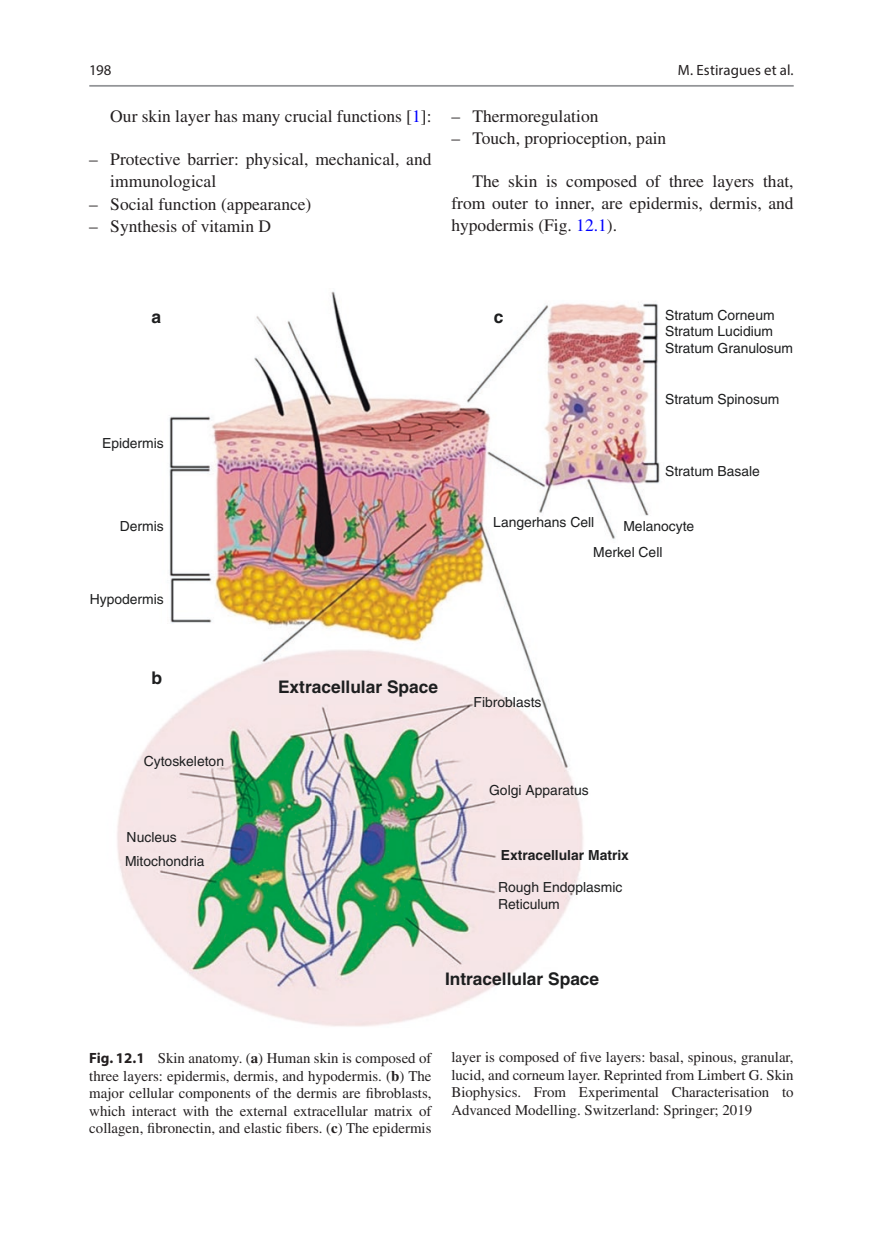
<style>
.page{position:relative;width:883px;height:1260px;background:#fff}
.page>*{position:absolute;margin:0;border:0;box-sizing:border-box;transform-origin:0 0}
.Text{font:17.5px/21.9px "Times LT Std";color:#231f20}
.t1{font:700 17.5px "Helvetica";color:#1d1e1f}
.t2{font:700 17.32px "Helvetica";color:#1d1e1f}
.t3{font:14.88px/17.5px "Times LT Std";color:#231f20;text-align:justify}
.t4{font:14.88px "Myriad Pro";letter-spacing:.005em;color:#231f20}
.t5{font:13.83px/15.6px "Helvetica";color:#1d1e1f}
.t6{font:700 13.83px "Helvetica";color:#1d1e1f}
.s1{color:#00f}
.s2{font-family:"Myriad Pro";font-weight:700}
.s3{font-weight:700}
</style>
<div class="page">
<img style="left:117px;top:291px;width:543px;height:736px">
<hr style="left:89px;top:85px;width:705px;height:2px;background:#939598">
<p class="t4" style="left:89px;top:61px;width:24px">198</p>
<p class="Text" style="left:110px;top:105px;width:323px">Our skin layer has many crucial functions [<span class="s1">1</span>]:</p>
<p class="Text" style="left:110px;top:148px;width:323px;text-indent:-21px">– Protective barrier: physical, mechanical, and immunological</p>
<p class="Text" style="left:89px;top:193px;width:224px">– Social function (appearance)</p>
<p class="Text" style="left:89px;top:215px;width:183px">– Synthesis of vitamin D</p>
<p class="t4" style="left:678px;top:61px;width:117px">M. Estiragues et al.</p>
<p class="Text" style="left:451px;top:105px;width:149px">– Thermoregulation</p>
<p class="Text" style="left:451px;top:127px;width:216px">– Touch, proprioception, pain</p>
<p class="Text" style="left:451px;top:170px;width:344px;text-align:justify;text-indent:21px">The skin is composed of three layers that, from outer to inner, are epidermis, dermis, and hypodermis (Fig. <span class="s1">12.1</span>).</p>
<p class="t1" style="left:151px;top:306px;width:11px">a</p>
<p class="t5" style="left:102px;top:435px;width:63px">Epidermis</p>
<p class="t5" style="left:120px;top:519px;width:45px">Dermis</p>
<p class="t5" style="left:90px;top:592px;width:76px">Hypodermis</p>
<p class="t1" style="left:151px;top:667px;width:12px">b</p>
<p class="t5" style="left:144px;top:754px;width:82px">Cytoskeleton</p>
<p class="t5" style="left:125px;top:826px;width:81px;line-height:23.8px">Nucleus<br>Mitochondria</p>
<p class="t1" style="left:494px;top:306px;width:11px">c</p>
<p class="t5" style="left:493px;top:514px;width:103px">Langerhans Cell</p>
<p class="t5" style="left:665px;top:308px;width:111px">Stratum Corneum<br>Stratum Lucidium</p>
<p class="t5" style="left:665px;top:340px;width:130px">Stratum Granulosum</p>
<p class="t5" style="left:665px;top:391px;width:116px">Stratum Spinosum</p>
<p class="t5" style="left:665px;top:463px;width:96px">Stratum Basale</p>
<p class="t5" style="left:623px;top:519px;width:72px">Melanocyte</p>
<p class="t5" style="left:593px;top:544px;width:71px">Merkel Cell</p>
<p class="t2" style="left:278px;top:676px;width:162px">Extracellular Space</p>
<p class="t5" style="left:474px;top:694px;width:69px">Fibroblasts</p>
<p class="t5" style="left:489px;top:782px;width:101px">Golgi Apparatus</p>
<p class="t6" style="left:501px;top:847px;width:130px">Extracellular Matrix</p>
<p class="t5" style="left:498px;top:879px;width:126px;line-height:16.6px">Rough Endoplasmic<br>Reticulum</p>
<p class="t2" style="left:445px;top:968px;width:156px">Intracellular Space</p>
<p class="t3" style="left:89px;top:1049px;width:344px"><span class="s2">Fig. 12.1</span> Skin anatomy. (<span class="s3">a</span>) Human skin is composed of three layers: epidermis, dermis, and hypodermis. (<span class="s3">b</span>) The major cellular components of the dermis are fibroblasts, which interact with the external extracellular matrix of collagen, fibronectin, and elastic fibers. (<span class="s3">c</span>) The epidermis</p>
<p class="t3" style="left:451px;top:1048px;width:344px">layer is composed of five layers: basal, spinous, granular, lucid, and corneum layer. Reprinted from Limbert G. Skin Biophysics. From Experimental Characterisation to Advanced Modelling. Switzerland: Springer; 2019</p>
</div>
